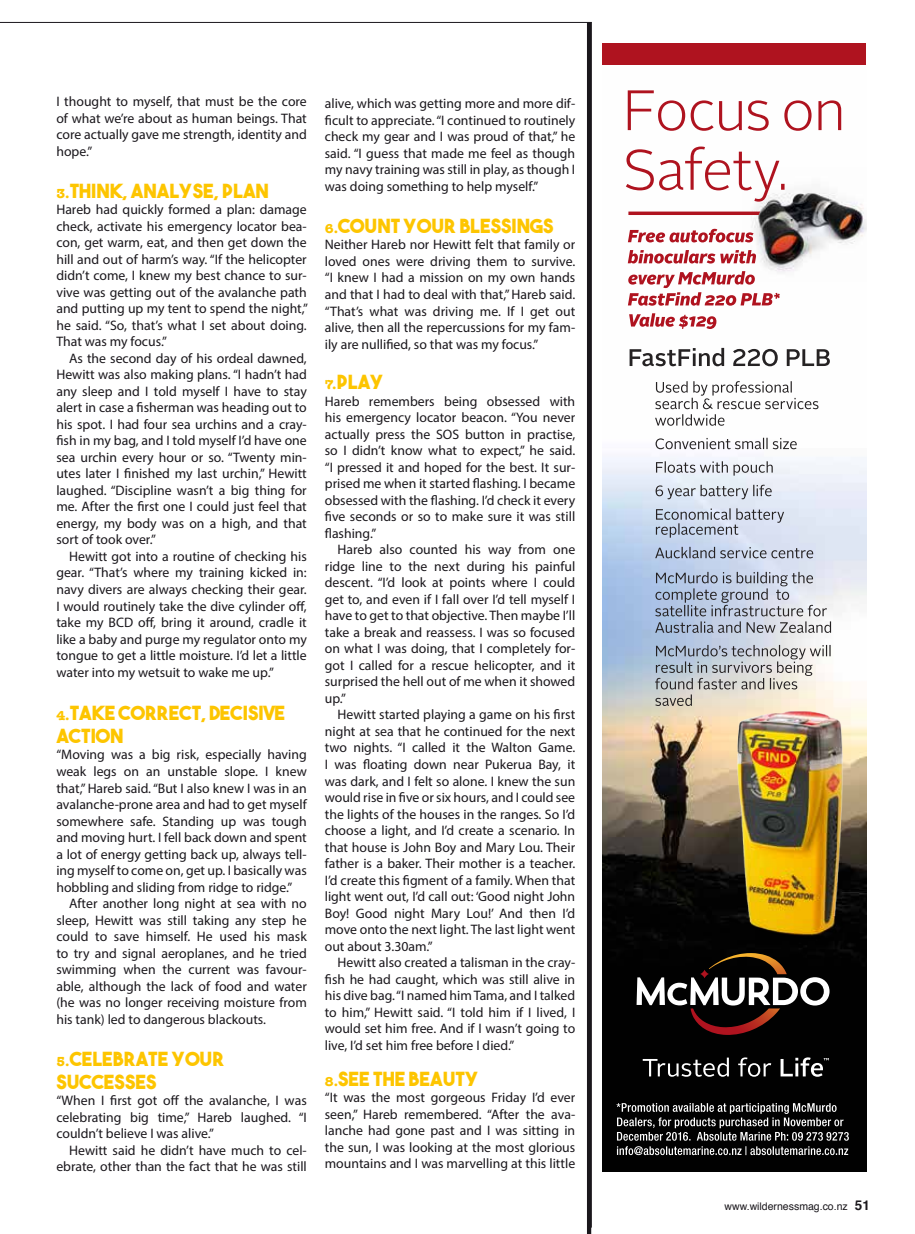
<style>
.page{position:relative;width:915px;height:1234px;background:#fff}
.page>*{position:absolute;margin:0;border:0;box-sizing:border-box;transform-origin:0 0}
.t1{font:19.35px/22.6px "The Bold Font";color:#fdc500}
.t2{font:13.8px/16.5px "Myriad Pro";color:#1a171c;text-align:justify}
.t3{font:10.5px "Helvetica";color:#1a171c}
.s1{font-family:"American Typewriter";font-weight:700;font-size:13.5px}
.s2{font-weight:700;font-size:13.5px}
</style>
<div class="page">
<img style="left:602px;top:104px;width:263px;height:1066px">
<img style="left:742px;top:167px;width:123px;height:114px">
<div style="left:602px;top:44px;width:263px;height:21px;background:#af131f"></div>
<svg style="left:636px;top:952px;width:193px;height:82px;background:#382f2d"></svg>
<svg style="left:642px;top:1057px;width:186px;height:19px;background:#3c3c3c"></svg>
<svg style="left:616px;top:1102px;width:232px;height:52px;background:#393939"></svg>
<img style="left:724px;top:696px;width:124px;height:245px">
<svg style="left:655px;top:644px;width:175px;height:61px;background:#c5c5c4"></svg>
<svg style="left:655px;top:571px;width:175px;height:61px;background:#b1baca"></svg>
<svg style="left:655px;top:546px;width:157px;height:12px;background:#a8b1c3"></svg>
<svg style="left:655px;top:508px;width:128px;height:29px;background:#b8c0d1"></svg>
<svg style="left:655px;top:484px;width:116px;height:15px;background:#bec5ce"></svg>
<svg style="left:655px;top:461px;width:117px;height:14px"></svg>
<svg style="left:655px;top:437px;width:141px;height:12px"></svg>
<svg style="left:654px;top:381px;width:164px;height:44px"></svg>
<svg style="left:629px;top:348px;width:200px;height:18px"></svg>
<svg style="left:625px;top:146px;width:159px;height:56px"></svg>
<svg style="left:627px;top:90px;width:213px;height:41px"></svg>
<svg style="left:629px;top:313px;width:87px;height:16px"></svg>
<svg style="left:627px;top:271px;width:152px;height:34px"></svg>
<svg style="left:627px;top:250px;width:128px;height:13px"></svg>
<svg style="left:627px;top:229px;width:126px;height:13px"></svg>
<svg style="left:628px;top:211px;width:132px;height:4px"></svg>
<div style="left:586px;top:22px;width:5px;height:1211px;background:#1a171c"></div>
<p class="t2" style="left:56px;top:93px;width:252px">I thought to myself, that must be the core of what we’re about as human beings. That core actually gave me strength, identity and hope.”</p>
<h1 class="t1" style="left:56px;top:179px;width:214px"><span class="s1">3.</span>THINK, ANALYSE, PLAN</h1>
<p class="t2" style="left:56px;top:201px;width:253px">Hareb had quickly formed a plan: damage check, activate his emergency locator bea&shy;con, get warm, eat, and then get down the hill and out of harm’s way. “If the helicopter didn’t come, I knew my best chance to sur&shy;vive was getting out of the avalanche path and putting up my tent to spend the night,” he said. “So, that’s what I set about doing.<br>That was my focus.”</p>
<p class="t2" style="left:56px;top:349px;width:252px;text-indent:13px">As the second day of his ordeal dawned, Hewitt was also making plans. “I hadn’t had any sleep and I told myself I have to stay alert in case a fisherman was heading out to his spot. I had four sea urchins and a cray&shy;fish in my bag, and I told myself I’d have one sea urchin every hour or so. “Twenty min&shy;utes later I finished my last urchin,” Hewitt laughed. “Discipline wasn’t a big thing for me. After the first one I could just feel that energy, my body was on a high, and that sort of took over.”</p>
<p class="t2" style="left:56px;top:547px;width:252px;text-indent:13px">Hewitt got into a routine of checking his gear. “That’s where my training kicked in: navy divers are always checking their gear.<br>I would routinely take the dive cylinder off, take my BCD off, bring it around, cradle it like a baby and purge my regulator onto my tongue to get a little moisture. I’d let a little water into my wetsuit to wake me up.”</p>
<h1 class="t1" style="left:56px;top:701px;width:230px"><span class="s1">4.</span>TAKE CORRECT, DECISIVE<br>ACTION</h1>
<p class="t2" style="left:56px;top:746px;width:252px">“Moving was a big risk, especially having weak legs on an unstable slope. I knew that,” Hareb said. “But I also knew I was in an avalanche-prone area and had to get myself somewhere safe. Standing up was tough and moving hurt. I fell back down and spent a lot of energy getting back up, always tell&shy;ing myself to come on, get up. I basically was hobbling and sliding from ridge to ridge.”</p>
<p class="t2" style="left:56px;top:894px;width:252px;text-indent:13px">After another long night at sea with no sleep, Hewitt was still taking any step he could to save himself. He used his mask to try and signal aeroplanes, and he tried swimming when the current was favour&shy;able, although the lack of food and water (he was no longer receiving moisture from his tank) led to dangerous blackouts.</p>
<h1 class="t1" style="left:56px;top:1046px;width:169px"><span class="s1">5.</span>CELEBRATE YOUR<br>SUCCESSES</h1>
<p class="t2" style="left:56px;top:1091px;width:252px">“When I first got off the avalanche, I was celebrating big time,” Hareb laughed. “I couldn’t believe I was alive.”</p>
<p class="t2" style="left:56px;top:1141px;width:252px;text-align:right">Hewitt said he didn’t have much to cel&shy;ebrate, other than the fact that he was still</p>
<p class="t2" style="left:325px;top:95px;width:252px">alive, which was getting more and more dif&shy;ficult to appreciate. “I continued to routinely check my gear and I was proud of that,” he said. “I guess that made me feel as though my navy training was still in play, as though I was doing something to help myself.”</p>
<h1 class="t1" style="left:325px;top:214px;width:230px"><span class="s1">6.</span>COUNT YOUR BLESSINGS</h1>
<p class="t2" style="left:325px;top:236px;width:252px">Neither Hareb nor Hewitt felt that family or loved ones were driving them to survive. “I knew I had a mission on my own hands and that I had to deal with that,” Hareb said. “That’s what was driving me. If I get out alive, then all the repercussions for my fam&shy;ily are nullified, so that was my focus.”</p>
<h1 class="t1" style="left:325px;top:370px;width:60px"><span class="s1">7.</span>PLAY</h1>
<p class="t2" style="left:325px;top:392px;width:252px">Hareb remembers being obsessed with his emergency locator beacon. “You never actually press the SOS button in practise, so I didn’t know what to expect,” he said. “I pressed it and hoped for the best. It sur&shy;prised me when it started flashing. I became obsessed with the flashing. I’d check it every five seconds or so to make sure it was still flashing.”</p>
<p class="t2" style="left:325px;top:541px;width:252px;text-indent:13px">Hareb also counted his way from one ridge line to the next during his painful descent. “I’d look at points where I could get to, and even if I fall over I’d tell myself I have to get to that objective. Then maybe I’ll take a break and reassess. I was so focused on what I was doing, that I completely for&shy;got I called for a rescue helicopter, and it surprised the hell out of me when it showed up.”</p>
<p class="t2" style="left:325px;top:706px;width:252px;text-indent:13px">Hewitt started playing a game on his first night at sea that he continued for the next two nights. “I called it the Walton Game.<br>I was floating down near Pukerua Bay, it was dark, and I felt so alone. I knew the sun would rise in five or six hours, and I could see the lights of the houses in the ranges. So I’d choose a light, and I’d create a scenario. In that house is John Boy and Mary Lou. Their father is a baker. Their mother is a teacher.<br>I’d create this figment of a family. When that light went out, I’d call out: ‘Good night John Boy! Good night Mary Lou!’ And then I’d move onto the next light. The last light went out about 3.30am.”</p>
<p class="t2" style="left:325px;top:953px;width:252px;text-indent:13px">Hewitt also created a talisman in the cray&shy;fish he had caught, which was still alive in his dive bag. “I named him Tama, and I talked to him,” Hewitt said. “I told him if I lived, I would set him free. And if I wasn’t going to live, I’d set him free before I died.”</p>
<h1 class="t1" style="left:325px;top:1066px;width:155px"><span class="s1">8.</span>SEE THE BEAUTY</h1>
<p class="t2" style="left:325px;top:1088px;width:252px">“It was the most gorgeous Friday I’d ever seen,” Hareb remembered. “After the ava&shy;lanche had gone past and I was sitting in the sun, I was looking at the most glorious mountains and I was marvelling at this little</p>
<p class="t3" style="left:724px;top:1199px;width:147px">www.wildernessmag.co.nz <span class="s2">51</span></p>
</div>
